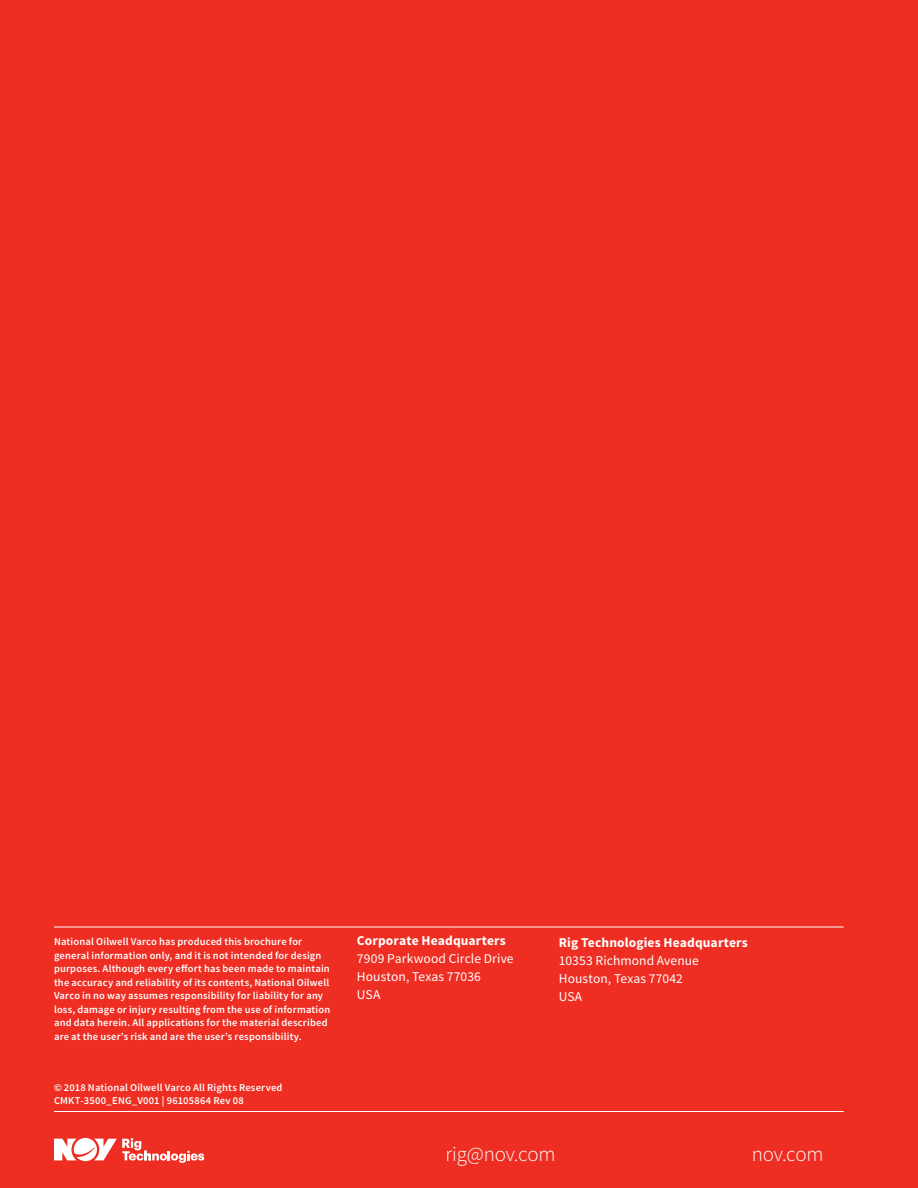
<style>
.page{position:relative;width:918px;height:1188px;background:#ee2e22}
.page>*{position:absolute;margin:0;border:0;box-sizing:border-box;transform-origin:0 0}
.t1{font:300 21px "Source Sans Pro";letter-spacing:-.01em;color:#fff}
.t2{font:13.5px/18px "Source Sans Pro";letter-spacing:.01em;color:#fff}
.t3{font:700 13.5px "Source Sans Pro";letter-spacing:.01em;color:#fff}
.t4{font:600 10.5px/13.5px "Source Sans Pro";letter-spacing:.015em;color:#fff}
</style>
<div class="page">
<hr style="left:54px;top:1111px;width:790px;height:1px;background:#fff">
<hr style="left:54px;top:927px;width:790px;height:1px;background:#fff">
<svg style="left:54px;top:1138px;width:150px;height:25px"></svg>
<p class="t4" style="left:54px;top:935px;width:278px">National Oilwell Varco has produced this brochure for general information only, and it is not intended for design purposes. Although every effort has been made to maintain the accuracy and reliability of its contents, National Oilwell Varco in no way assumes responsibility for liability for any loss, damage or injury resulting from the use of information and data herein. All applications for the material described are at the user’s risk and are the user’s responsibility.</p>
<p class="t4" style="left:54px;top:1081px;width:230px">© 2018 National Oilwell Varco All Rights Reserved<br>CMKT-3500_ENG_V001 | 96105864 Rev 08</p>
<p class="t3" style="left:357px;top:932px;width:150px">Corporate Headquarters</p>
<p class="t2" style="left:357px;top:950px;width:158px">7909 Parkwood Circle Drive<br>Houston, Texas 77036<br>USA</p>
<p class="t3" style="left:559px;top:934px;width:191px">Rig Technologies Headquarters</p>
<p class="t2" style="left:559px;top:952px;width:142px">10353 Richmond Avenue<br>Houston, Texas 77042<br>USA</p>
<h1 class="t1" style="left:445px;top:1142px;width:111px">rig@nov.com</h1>
<h1 class="t1" style="left:752px;top:1142px;width:73px">nov.com</h1>
</div>
